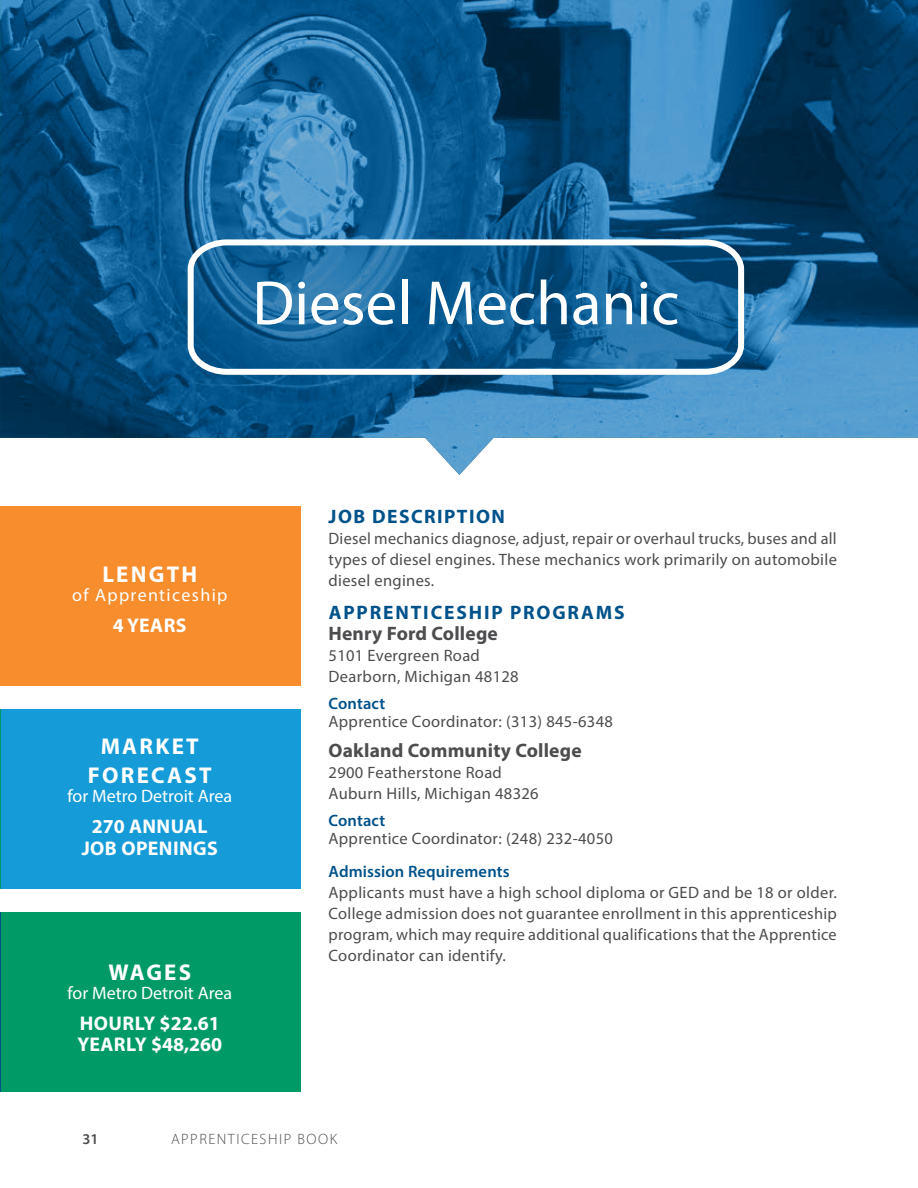
<style>
.page{position:relative;width:918px;height:1188px;background:#fff}
.page>*{position:absolute;margin:0;border:0;box-sizing:border-box;transform-origin:0 0}
.t1{font:63px "Myriad Pro";color:#fff}
.t2{font:700 22.95px/29.4px "Myriad Pro";letter-spacing:.095em;color:#fff;text-align:center}
.t3{font:700 19.8px/21.8px "Myriad Pro";letter-spacing:.02em;color:#fff;text-align:center}
.t4{font:700 19.8px/21.8px "Myriad Pro";color:#fff}
.t5{font:700 19.5px "Myriad Pro";letter-spacing:.01em;color:#4d4d4f}
.t6{font:700 19.5px "Myriad Pro";letter-spacing:.095em;color:#00528a}
.t7{font:700 19.5px "Myriad Pro";letter-spacing:.075em;color:#00528a}
.t8{font:18px "Myriad Pro";color:#fff}
.t9{font:18px "Myriad Pro";letter-spacing:.075em;color:#fff}
.t10{font:16.5px/21px "Myriad Pro";letter-spacing:.02em;color:#4d4d4f;text-align:justify}
.t11{font:600 16.5px "Myriad Pro";letter-spacing:.005em;color:#00528a}
.t12{font:300 15px "Myriad Pro";letter-spacing:.1em;color:#4d4d4f}
.t13{font:600 15px "Myriad Pro";color:#4d4d4f}
</style>
<div class="page">
<svg style="left:0;top:0;width:918px;height:475px;background:#2d6c98"></svg>
<div style="left:1px;top:506px;width:300px;height:180px;background:#f78d2d"></div>
<div style="left:1px;top:709px;width:300px;height:180px;background:#159bd7"></div>
<div style="left:1px;top:913px;width:300px;height:179px;background:#009a66"></div>
<svg style="left:185px;top:236px;width:562px;height:142px;background:#296fa0"></svg>
<h1 class="t1" style="left:252px;top:264px;width:429px">Diesel Mechanic</h1>
<h2 class="t2" style="left:102px;top:559px;width:96px">LENGTH</h2>
<p class="t9" style="left:72px;top:584px;width:157px">of Apprenticeship</p>
<p class="t3" style="left:113px;top:614px;width:75px">4 YEARS</p>
<h2 class="t2" style="left:88px;top:730px;width:125px">MARKET<br>FORECAST</h2>
<p class="t8" style="left:68px;top:785px;width:166px">for Metro Detroit Area</p>
<p class="t3" style="left:82px;top:815px;width:138px">270 ANNUAL<br>JOB OPENINGS</p>
<h2 class="t2" style="left:108px;top:957px;width:84px">WAGES</h2>
<p class="t8" style="left:68px;top:981px;width:166px">for Metro Detroit Area</p>
<p class="t4" style="left:77px;top:1011px;width:146px">HOURLY $22.61<br>YEARLY $48,260</p>
<p class="t7" style="left:329px;top:504px;width:178px">JOB DESCRIPTION</p>
<p class="t10" style="left:329px;top:528px;width:510px">Diesel mechanics diagnose, adjust, repair or overhaul trucks, buses and all types of diesel engines. These mechanics work primarily on automobile diesel engines.</p>
<p class="t6" style="left:329px;top:600px;width:297px">APPRENTICESHIP PROGRAMS</p>
<p class="t5" style="left:329px;top:621px;width:171px">Henry Ford College</p>
<p class="t10" style="left:329px;top:645px;width:192px">5101 Evergreen Road<br>Dearborn, Michigan 48128</p>
<p class="t11" style="left:329px;top:693px;width:58px">Contact</p>
<p class="t10" style="left:329px;top:711px;width:286px">Apprentice Coordinator: (313) 845-6348</p>
<p class="t5" style="left:329px;top:738px;width:255px">Oakland Community College</p>
<p class="t10" style="left:329px;top:762px;width:212px">2900 Featherstone Road<br>Auburn Hills, Michigan 48326</p>
<p class="t11" style="left:329px;top:810px;width:58px">Contact</p>
<p class="t10" style="left:329px;top:828px;width:286px">Apprentice Coordinator: (248) 232-4050</p>
<p class="t11" style="left:329px;top:861px;width:183px">Admission Requirements</p>
<p class="t10" style="left:329px;top:882px;width:510px">Applicants must have a high school diploma or GED and be 18 or older.<br>College admission does not guarantee enrollment in this apprenticeship program, which may require additional qualifications that the Apprentice Coordinator can identify.</p>
<p class="t13" style="left:82px;top:1130px;width:18px">31</p>
<p class="t12" style="left:171px;top:1130px;width:168px">APPRENTICESHIP BOOK</p>
</div>
